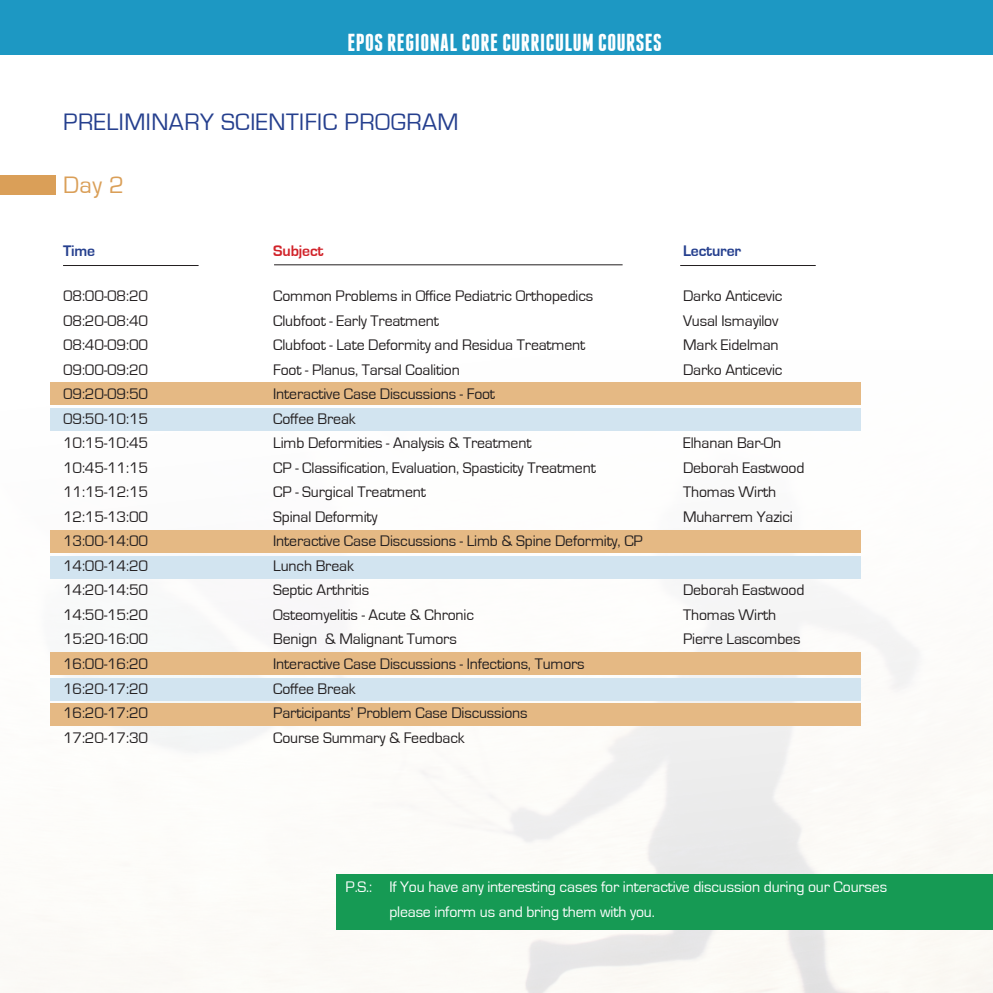
<style>
.page{position:relative;width:993px;height:993px;background:#fff}
.page>*{position:absolute;margin:0;border:0;box-sizing:border-box;transform-origin:0 0}
.t1{font:700 24.5px "Franchise";letter-spacing:.02em;color:#fff}
.t2{font:24.5px "Eurostile";letter-spacing:.02em;color:#253f8e}
.t3{font:24.5px "Eurostile";color:#da9f58}
.t4{font:15.75px "Eurostile";letter-spacing:-.01em;color:#231f20}
.t5{font:15.75px "Eurostile";letter-spacing:-.01em;color:#fff}
.t6{font:700 15.75px "Eurostile";letter-spacing:-.01em;color:#253f8e}
.t7{font:700 15.75px "Eurostile";letter-spacing:-.01em;color:#d1232a}
</style>
<div class="page">
<div style="left:0;top:0;width:992px;height:55px;background:#1d98c3"></div>
<img style="left:18px;top:382px;width:974px;height:610px">
<div style="left:50px;top:382px;width:810px;height:23px;background:#e5b984"></div>
<div style="left:50px;top:408px;width:810px;height:23px;background:#d2e4f0"></div>
<div style="left:50px;top:555px;width:810px;height:23px;background:#d2e4f0"></div>
<div style="left:50px;top:677px;width:810px;height:23px;background:#d2e4f0"></div>
<div style="left:50px;top:702px;width:810px;height:23px;background:#e5b984"></div>
<div style="left:50px;top:530px;width:810px;height:23px;background:#e5b984"></div>
<div style="left:50px;top:652px;width:810px;height:22px;background:#e5b984"></div>
<hr style="left:63px;top:265px;width:135px;height:1px;background:#231f20">
<hr style="left:274px;top:264px;width:348px;height:1px;background:#231f20">
<hr style="left:680px;top:265px;width:135px;height:1px;background:#231f20">
<div style="left:336px;top:874px;width:656px;height:55px;background:#169a54"></div>
<div style="left:0;top:175px;width:55px;height:20px;background:#da9f58"></div>
<h1 class="t1" style="left:347px;top:31px;width:316px">EPOS REGIONAL CORE CURRICULUM COURSES</h1>
<p class="t2" style="left:63px;top:108px;width:397px">PRELIMINARY SCIENTIFIC PROGRAM</p>
<p class="t3" style="left:63px;top:171px;width:63px">Day 2</p>
<p class="t6" style="left:63px;top:242px;width:34px">Time</p>
<p class="t7" style="left:273px;top:242px;width:52px">Subject</p>
<p class="t6" style="left:682px;top:242px;width:60px">Lecturer</p>
<p class="t4" style="left:63px;top:287px;width:87px">08:00-08:20</p>
<p class="t4" style="left:273px;top:287px;width:321px">Common Problems in Office Pediatric Orthopedics</p>
<p class="t4" style="left:682px;top:287px;width:101px">Darko Anticevic</p>
<p class="t4" style="left:63px;top:312px;width:87px">08:20-08:40</p>
<p class="t4" style="left:273px;top:312px;width:167px">Clubfoot - Early Treatment</p>
<p class="t4" style="left:682px;top:312px;width:97px">Vusal Ismayilov</p>
<p class="t4" style="left:63px;top:336px;width:87px">08:40-09:00</p>
<p class="t4" style="left:273px;top:336px;width:313px">Clubfoot - Late Deformity and Residua Treatment</p>
<p class="t4" style="left:682px;top:336px;width:97px">Mark Eidelman</p>
<p class="t4" style="left:63px;top:361px;width:87px">09:00-09:20</p>
<p class="t4" style="left:273px;top:361px;width:188px">Foot - Planus, Tarsal Coalition</p>
<p class="t4" style="left:682px;top:361px;width:101px">Darko Anticevic</p>
<p class="t4" style="left:63px;top:385px;width:87px">09:20-09:50</p>
<p class="t4" style="left:273px;top:385px;width:223px">Interactive Case Discussions - Foot</p>
<p class="t4" style="left:63px;top:410px;width:87px">09:50-10:15</p>
<p class="t4" style="left:273px;top:410px;width:84px">Coffee Break</p>
<p class="t4" style="left:63px;top:434px;width:87px">10:15-10:45</p>
<p class="t4" style="left:273px;top:434px;width:260px">Limb Deformities - Analysis &amp; Treatment</p>
<p class="t4" style="left:682px;top:434px;width:100px">Elhanan Bar-On</p>
<p class="t4" style="left:63px;top:459px;width:87px">10:45-11:15</p>
<p class="t4" style="left:273px;top:459px;width:324px">CP - Classification, Evaluation, Spasticity Treatment</p>
<p class="t4" style="left:682px;top:459px;width:123px">Deborah Eastwood</p>
<p class="t4" style="left:63px;top:483px;width:87px">11:15-12:15</p>
<p class="t4" style="left:273px;top:483px;width:154px">CP - Surgical Treatment</p>
<p class="t4" style="left:682px;top:483px;width:95px">Thomas Wirth</p>
<p class="t4" style="left:63px;top:508px;width:87px">12:15-13:00</p>
<p class="t4" style="left:273px;top:508px;width:106px">Spinal Deformity</p>
<p class="t4" style="left:682px;top:508px;width:111px">Muharrem Yazici</p>
<p class="t4" style="left:63px;top:532px;width:87px">13:00-14:00</p>
<p class="t4" style="left:273px;top:532px;width:371px">Interactive Case Discussions - Limb &amp; Spine Deformity, CP</p>
<p class="t4" style="left:63px;top:557px;width:87px">14:00-14:20</p>
<p class="t4" style="left:273px;top:557px;width:82px">Lunch Break</p>
<p class="t4" style="left:63px;top:581px;width:87px">14:20-14:50</p>
<p class="t4" style="left:273px;top:581px;width:97px">Septic Arthritis</p>
<p class="t4" style="left:682px;top:581px;width:123px">Deborah Eastwood</p>
<p class="t4" style="left:63px;top:606px;width:87px">14:50-15:20</p>
<p class="t4" style="left:273px;top:606px;width:202px">Osteomyelitis - Acute &amp; Chronic</p>
<p class="t4" style="left:682px;top:606px;width:95px">Thomas Wirth</p>
<p class="t4" style="left:63px;top:630px;width:87px">15:20-16:00</p>
<p class="t4" style="left:273px;top:630px;width:185px">Benign &amp; Malignant Tumors</p>
<p class="t4" style="left:682px;top:630px;width:119px">Pierre Lascombes</p>
<p class="t4" style="left:63px;top:655px;width:87px">16:00-16:20</p>
<p class="t4" style="left:273px;top:655px;width:313px">Interactive Case Discussions - Infections, Tumors</p>
<p class="t4" style="left:63px;top:679px;width:87px">16:20-17:20</p>
<p class="t4" style="left:273px;top:679px;width:84px">Coffee Break</p>
<p class="t4" style="left:63px;top:704px;width:87px">16:20-17:20</p>
<p class="t4" style="left:273px;top:704px;width:256px">Participants’ Problem Case Discussions</p>
<p class="t4" style="left:63px;top:728px;width:87px">17:20-17:30</p>
<p class="t4" style="left:273px;top:728px;width:193px">Course Summary &amp; Feedback</p>
<p class="t5" style="left:345px;top:878px;width:543px">P.S.: If You have any interesting cases for interactive discussion during our Courses</p>
<p class="t5" style="left:389px;top:902px;width:267px">please inform us and bring them with you.</p>
</div>
